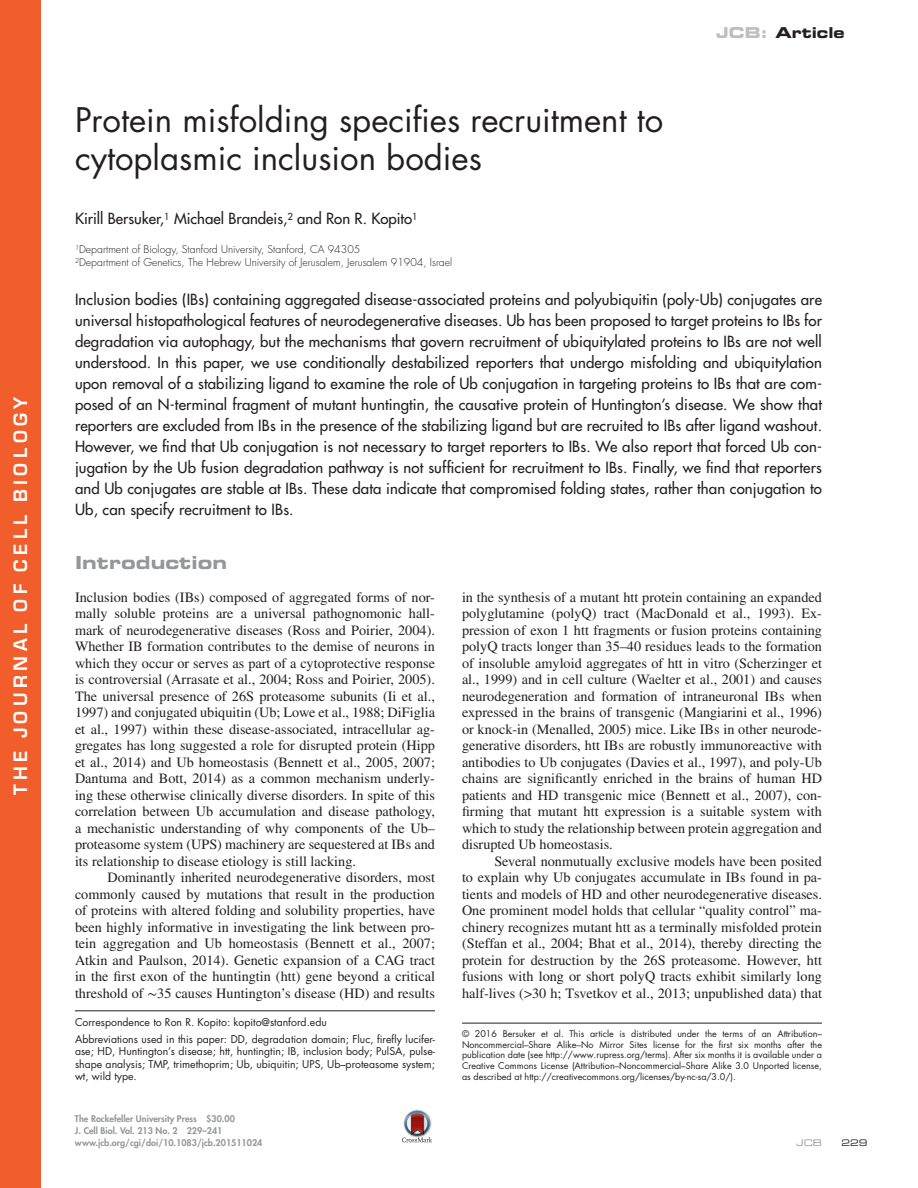
<style>
.page{position:relative;width:918px;height:1188px;background:#fff}
.page>*{position:absolute;margin:0;border:0;box-sizing:border-box;transform-origin:0 0}
.t1{font:33px/38.2px "Futura Std";color:#231f20}
.t2{font:600 18px "Eurostile";letter-spacing:.25em;color:#fff}
.t3{font:18px "Eurostile LT Std Bold Ex 2";letter-spacing:.005em;color:#949698}
.t4{font:500 15px/21px "Futura Std";letter-spacing:.01em;color:#231f20;text-align:justify}
.t5{font:15px "Eurostile LT Std Bold Ex 2";color:#231f20}
.t6{font:14.25px/16.5px "Times LT Std";color:#231f20;text-align:justify}
.t7{font:10.5px/12.5px "Futura Std";color:#231f20}
.t8{font:300 10.5px/13.5px "Futura Std";color:#231f20}
.t9{font:9px/10.8px "Futura Std";color:#231f20;text-align:justify}
.t10{font:800 9px/12px "Futura Std";color:#949698}
.t11{font:9px "Eurostile LT Std Ex 2";color:#949698}
.t12{font:9px "Eurostile LT Std Ex 2";color:#231f20}
.s1{color:#bcbec0}
.s2{font-family:"STIX General"}
</style>
<div class="page">
<img style="left:409px;top:1109px;width:17px;height:4px">
<div style="left:404px;top:1111px;width:26px;height:25px;background:#4481b2;border-radius:50%"></div>
<svg style="left:405px;top:1111px;width:25px;height:25px"></svg>
<svg style="left:402px;top:1113px;width:30px;height:29px"></svg>
<hr style="left:462px;top:1023px;width:360px;height:1px;background:#231f20">
<hr style="left:75px;top:1011px;width:360px;height:1px;background:#231f20">
<div style="left:0;top:0;width:40px;height:1188px;background:#f15d2b"></div>
<p class="t2" style="left:13px;top:795px;width:400px;rotate:-90deg">THE JOURNAL OF CELL BIOLOGY</p>
<h1 class="t1" style="left:75px;top:101px;width:590px">Protein misfolding specifies recruitment to cytoplasmic inclusion bodies</h1>
<p class="t4" style="left:75px;top:209px;width:344px">Kirill Bersuker,<sup>1</sup> Michael Brandeis,<sup>2</sup> and Ron R. Kopito<sup>1</sup></p>
<p class="t8" style="left:75px;top:243px;width:379px"><sup>1</sup>Department of Biology, Stanford University, Stanford, CA 94305<br><sup>2</sup>Department of Genetics, The Hebrew University of Jerusalem, Jerusalem 91904, Israel</p>
<p class="t5" style="left:716px;top:22px;width:130px"><span class="s1">JCB:</span> Article</p>
<p class="t4" style="left:75px;top:289px;width:749px">Inclusion bodies (IBs) containing aggregated disease-associated proteins and polyubiquitin (poly-Ub) conjugates are universal histopathological features of neurodegenerative diseases. Ub has been proposed to target proteins to IBs for degradation via autophagy, but the mechanisms that govern recruitment of ubiquitylated proteins to IBs are not well understood. In this paper, we use conditionally destabilized reporters that undergo misfolding and ubiquitylation upon removal of a stabilizing ligand to examine the role of Ub conjugation in targeting proteins to IBs that are com&shy;posed of an N-terminal fragment of mutant huntingtin, the causative protein of Huntington’s disease. We show that reporters are excluded from IBs in the presence of the stabilizing ligand but are recruited to IBs after ligand washout.<br>However, we find that Ub conjugation is not necessary to target reporters to IBs. We also report that forced Ub con&shy;jugation by the Ub fusion degradation pathway is not sufficient for recruitment to IBs. Finally, we find that reporters and Ub conjugates are stable at IBs. These data indicate that compromised folding states, rather than conjugation to Ub, can specify recruitment to IBs.</p>
<p class="t3" style="left:75px;top:549px;width:154px">Introduction</p>
<p class="t6" style="left:75px;top:588px;width:362px">Inclusion bodies (IBs) composed of aggregated forms of nor&shy;mally soluble proteins are a universal pathognomonic hall&shy;mark of neurodegenerative diseases (Ross and Poirier, 2004).<br>Whether IB formation contributes to the demise of neurons in which they occur or serves as part of a cytoprotective response is controversial (Arrasate et al., 2004; Ross and Poirier, 2005).<br>The universal presence of 26S proteasome subunits (Ii et al., 1997) and conjugated ubiquitin (Ub; Lowe et al., 1988; DiFiglia et al., 1997) within these disease-associated, intracellular ag&shy;gregates has long suggested a role for disrupted protein (Hipp et al., 2014) and Ub homeostasis (Bennett et al., 2005, 2007; Dantuma and Bott, 2014) as a common mechanism underly&shy;ing these otherwise clinically diverse disorders. In spite of this correlation between Ub accumulation and disease pathology, a mechanistic understanding of why components of the Ub– proteasome system (UPS) machinery are sequestered at IBs and its relationship to disease etiology is still lacking.</p>
<p class="t6" style="left:75px;top:869px;width:362px;text-indent:32px">Dominantly inherited neurodegenerative disorders, most commonly caused by mutations that result in the production of proteins with altered folding and solubility properties, have been highly informative in investigating the link between pro&shy;tein aggregation and Ub homeostasis (Bennett et al., 2007; Atkin and Paulson, 2014). Genetic expansion of a CAG tract in the first exon of the huntingtin (htt) gene beyond a critical threshold of <span class="s2">∼</span>35 causes Huntington’s disease (HD) and results</p>
<p class="t7" style="left:75px;top:1014px;width:362px;line-height:16.8px">Correspondence to Ron R. Kopito: kopito@stanford.edu<br>Abbreviations used in this paper: DD, degradation domain; Fluc, firefly lucifer-</p>
<p class="t7" style="left:75px;top:1045px;width:362px;text-align:justify">ase; HD, Huntington’s disease; htt, huntingtin; IB, inclusion body; PulSA, pulse&shy;shape analysis; TMP, trimethoprim; Ub, ubiquitin; UPS, Ub–proteasome system; wt, wild type.</p>
<p class="t10" style="left:75px;top:1112px;width:189px">The Rockefeller University Press $30.00<br>J. Cell Biol. Vol. 213 No. 2 229–241 www.jcb.org/cgi/doi/10.1083/jcb.201511024</p>
<p class="t6" style="left:462px;top:588px;width:362px">in the synthesis of a mutant htt protein containing an expanded polyglutamine (polyQ) tract (MacDonald et al., 1993). Ex&shy;pression of exon 1 htt fragments or fusion proteins containing polyQ tracts longer than 35–40 residues leads to the formation of insoluble amyloid aggregates of htt in vitro (Scherzinger et al., 1999) and in cell culture (Waelter et al., 2001) and causes neurodegeneration and formation of intraneuronal IBs when expressed in the brains of transgenic (Mangiarini et al., 1996) or knock-in (Menalled, 2005) mice. Like IBs in other neurode&shy;generative disorders, htt IBs are robustly immunoreactive with antibodies to Ub conjugates (Davies et al., 1997), and poly-Ub chains are significantly enriched in the brains of human HD patients and HD transgenic mice (Bennett et al., 2007), con&shy;firming that mutant htt expression is a suitable system with which to study the relationship between protein aggregation and disrupted Ub homeostasis.</p>
<p class="t6" style="left:462px;top:852px;width:362px;text-indent:32px">Several nonmutually exclusive models have been posited to explain why Ub conjugates accumulate in IBs found in pa&shy;tients and models of HD and other neurodegenerative diseases.<br>One prominent model holds that cellular “quality control” ma&shy;chinery recognizes mutant htt as a terminally misfolded protein (Steffan et al., 2004; Bhat et al., 2014), thereby directing the protein for destruction by the 26S proteasome. However, htt fusions with long or short polyQ tracts exhibit similarly long half-lives (&gt;30 h; Tsvetkov et al., 2013; unpublished data) that</p>
<p class="t9" style="left:462px;top:1028px;width:362px">© 2016 Bersuker et al. This article is distributed under the terms of an Attribution– Noncommercial–Share Alike–No Mirror Sites license for the first six months after the publication date (see http://www.rupress.org/terms). After six months it is available under a Creative Commons License (Attribution–Noncommercial–Share Alike 3.0 Unported license, as described at http://creativecommons.org/licenses/by-nc-sa/3.0/).</p>
<p class="t11" style="left:796px;top:1136px;width:27px">JCB</p>
<p class="t12" style="left:842px;top:1136px;width:28px">229</p>
</div>
